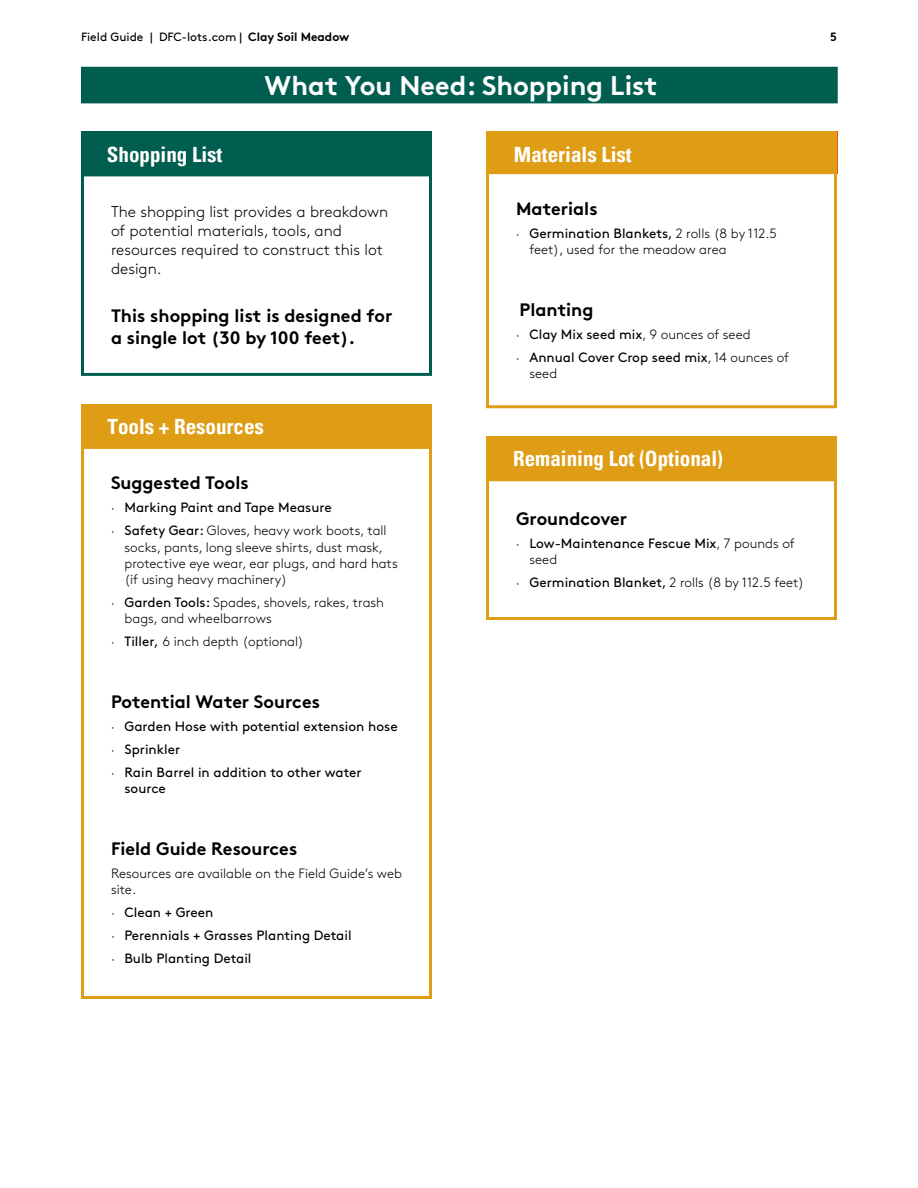
<style>
.page{position:relative;width:918px;height:1188px;background:#fff}
.page>*{position:absolute;margin:0;border:0;box-sizing:border-box;transform-origin:0 0}
.t1{font:700 27px "Brown Pro";color:#fff}
.t2{font:700 condensed 21px "Univers";color:#fff}
.t3{font:700 21px "Brown Pro";color:#fff}
.t4{font:700 18px/21.6px "Brown Pro";color:#000}
.t5{font:300 15.75px/18.9px "Brown Pro";color:#000}
.t6{font:300 13.5px/16.2px "Brown Pro";color:#000}
.t7{font:13.5px/23px "Brown Pro";color:#000}
.t8{font:12px "Brown Pro";color:#000}
.t9{font:700 12px "Brown Pro";color:#000}
.s1{font-weight:700}
.s2{font-weight:400}
.s3{font-weight:300}
</style>
<div class="page">
<div style="left:81px;top:67px;width:757px;height:36px;background:#005e50"></div>
<div style="left:81px;top:404px;width:351px;height:42px;background:#de9d14"></div>
<div style="left:81px;top:446px;width:351px;height:553px;border:3px solid #de9d14"></div>
<div style="left:486px;top:437px;width:351px;height:42px;background:#de9d14"></div>
<div style="left:486px;top:478px;width:351px;height:142px;border:3px solid #de9d14"></div>
<div style="left:486px;top:171px;width:351px;height:237px;border:3px solid #de9d14"></div>
<div style="left:486px;top:132px;width:351px;height:42px;background:#de9d14"></div>
<div style="left:81px;top:132px;width:351px;height:42px;background:#005e50"></div>
<div style="left:81px;top:173px;width:351px;height:203px;border:3px solid #005e50"></div>
<p class="t8" style="left:81px;top:28px;width:270px">Field Guide | DFC-lots.com | <span class="s1">Clay Soil Meadow</span></p>
<p class="t9" style="left:830px;top:27px;width:8px">5</p>
<h1 class="t1" style="left:265px;top:64px;width:394px">What You Need: Shopping List</h1>
<h2 class="t2" style="left:107px;top:141px;width:117px">Shopping List</h2>
<h2 class="t2" style="left:514px;top:141px;width:119px">Materials List</h2>
<p class="t5" style="left:111px;top:201px;width:279px">The shopping list provides a breakdown of potential materials, tools, and resources required to construct this lot design.</p>
<h3 class="t4" style="left:111px;top:303px;width:283px">This shopping list is designed for a single lot (30 by 100 feet).</h3>
<h2 class="t3" style="left:545px;top:138px;width:108px">terials List</h2>
<h3 class="t4" style="left:516px;top:196px;width:83px">Materials</h3>
<p class="t6" style="left:529px;top:224px;width:249px;text-indent:-14px">· <span class="s2">Germination Blankets,</span> 2 rolls (8 by 112.5 feet), used for the meadow area</p>
<h3 class="t4" style="left:520px;top:297px;width:75px">Planting</h3>
<p class="t7" style="left:516px;top:322px;width:275px"><span class="s3">·</span> Clay Mix seed mix<span class="s3">, 9 ounces of seed<br>·</span> Annual Cover Crop seed mix<span class="s3">, 14 ounces of</span></p>
<p class="t6" style="left:529px;top:364px;width:29px">seed</p>
<h2 class="t2" style="left:108px;top:414px;width:158px">Tools + Resources</h2>
<h3 class="t4" style="left:111px;top:470px;width:139px">Suggested Tools</h3>
<p class="t7" style="left:111px;top:495px;width:277px"><span class="s3">·</span> Marking Paint and Tape Measure<br><span class="s3">·</span> Safety Gear: <span class="s3">Gloves, heavy work boots, tall</span></p>
<p class="t6" style="left:124px;top:538px;width:275px">socks, pants, long sleeve shirts, dust mask, protective eye wear, ear plugs, and hard hats (if using heavy machinery)</p>
<p class="t6" style="left:124px;top:593px;width:261px;text-indent:-14px">· <span class="s2">Garden Tools:</span> Spades, shovels, rakes, trash bags, and wheelbarrows</p>
<p class="t6" style="left:111px;top:632px;width:194px">· <span class="s2">Tiller,</span> 6 inch depth (optional)</p>
<h3 class="t4" style="left:111px;top:689px;width:211px">Potential Water Sources</h3>
<p class="t7" style="left:111px;top:714px;width:288px"><span class="s3">·</span> Garden Hose with potential extension hose <span class="s3">·</span> Sprinkler<br><span class="s3">·</span> Rain Barrel in addition to other water</p>
<p class="t7" style="left:124px;top:776px;width:43px">source</p>
<h3 class="t4" style="left:111px;top:836px;width:188px">Field Guide Resources</h3>
<p class="t6" style="left:111px;top:864px;width:293px">Resources are available on the Field Guide’s web site.</p>
<p class="t7" style="left:111px;top:900px;width:242px"><span class="s3">·</span> Clean + Green<br><span class="s3">·</span> Perennials + Grasses Planting Detail <span class="s3">·</span> Bulb Planting Detail</p>
<h2 class="t2" style="left:513px;top:446px;width:212px">Remaining Lot (Optional)</h2>
<h3 class="t4" style="left:516px;top:506px;width:113px">Groundcover</h3>
<p class="t7" style="left:529px;top:534px;width:267px;line-height:16.2px;text-indent:-14px"><span class="s3">·</span> Low-Maintenance Fescue Mix<span class="s3">, 7 pounds of seed</span></p>
<p class="t6" style="left:516px;top:573px;width:290px">· <span class="s2">Germination Blanket,</span> 2 rolls (8 by 112.5 feet)</p>
</div>
